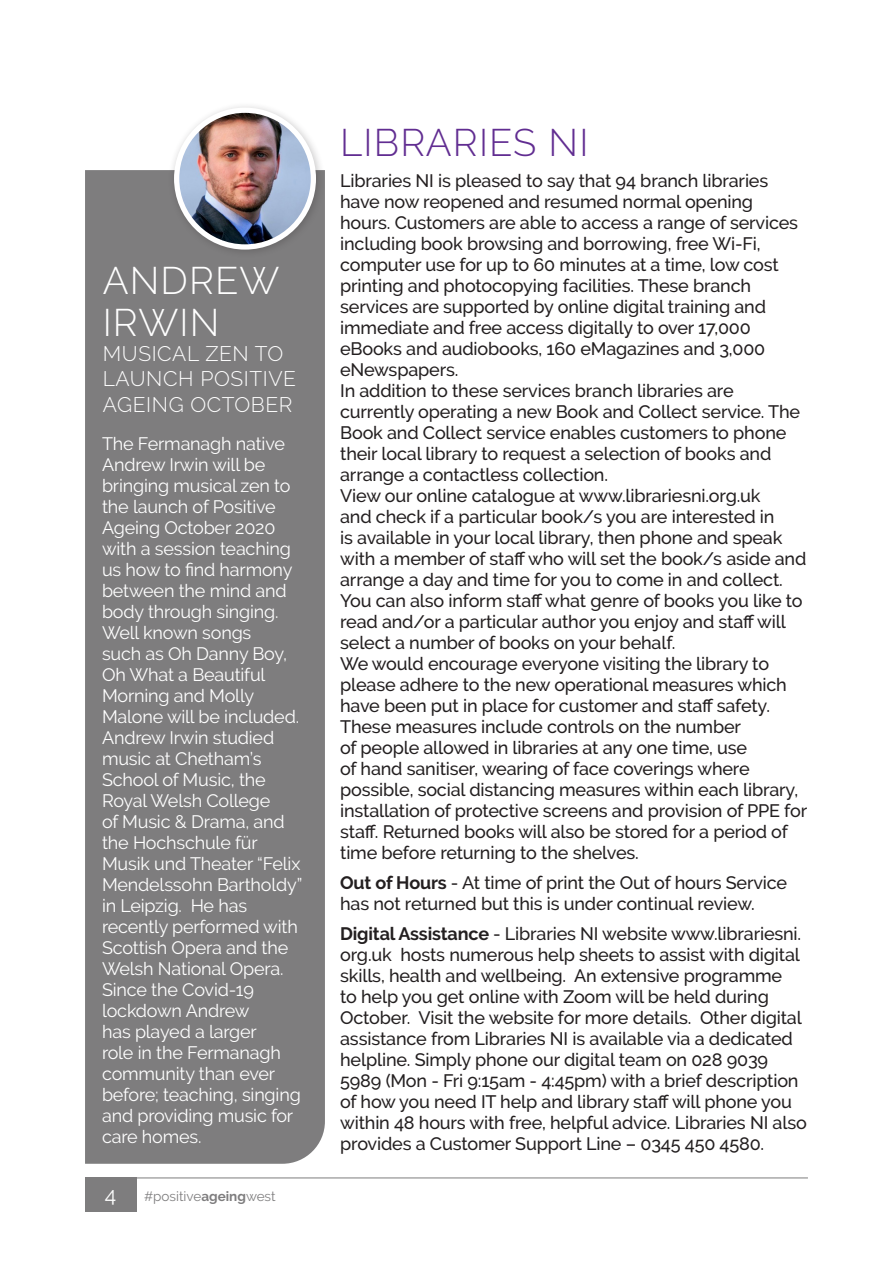
<style>
.page{position:relative;width:893px;height:1263px;background:#fff}
.page>*{position:absolute;margin:0;border:0;box-sizing:border-box;transform-origin:0 0}
.t1{font:300 38.25px "Raleway";letter-spacing:.03em;color:#612d91}
.t2{font:300 38.25px "Raleway";letter-spacing:.03em;color:#fff}
.t3{font:300 21px/25.2px "Raleway";letter-spacing:.03em;color:#fff}
.t4{font:21px "Raleway";color:#fff}
.t5{font:500 18px/21px "Raleway";letter-spacing:-.01em;color:#231f20}
.t6{font:18px/21px "Raleway";letter-spacing:-.01em;color:#fff}
.t7{font:13.5px "Raleway";color:#7e7d7e}
.s1{font-weight:700}
</style>
<div class="page">
<div style="left:85px;top:1178px;width:51px;height:34px;background:#7e7d7e"></div>
<hr style="left:85px;top:1177px;width:723px;height:1px;background:#7e7d7e">
<div style="left:85px;top:170px;width:240px;height:994px;background:#7e7d7e"></div>
<div style="left:167px;top:101px;width:158px;height:158px;background:#231f20;opacity:.25"></div>
<img style="left:177px;top:110px;width:136px;height:137px;border-radius:68px">
<div style="left:174px;top:108px;width:142px;height:142px;border:5px solid #fff;border-radius:50%"></div>
<p class="t2" style="left:103px;top:258px;width:178px">ANDREW</p>
<p class="t2" style="left:103px;top:300px;width:118px">IRWIN</p>
<p class="t3" style="left:103px;top:341px;width:195px">MUSICAL ZEN TO<br>LAUNCH POSITIVE<br>AGEING OCTOBER</p>
<p class="t6" style="left:102px;top:433px;width:199px">The Fermanagh native<br>Andrew Irwin will be bringing musical zen to the launch of Positive<br>Ageing October 2020 with a session teaching us how to find harmony between the mind and body through singing.<br>Well known songs<br>such as Oh Danny Boy,<br>Oh What a Beautiful<br>Morning and Molly<br>Malone will be included.</p>
<p class="t6" style="left:102px;top:727px;width:202px">Andrew Irwin studied music at Chetham’s<br>School of Music, the<br>Royal Welsh College<br>of Music &amp; Drama, and the Hochschule für<br>Musik und Theater “Felix<br>Mendelssohn Bartholdy” in Leipzig. He has recently performed with<br>Scottish Opera and the<br>Welsh National Opera.</p>
<p class="t6" style="left:102px;top:979px;width:200px">Since the Covid-19 lockdown Andrew<br>has played a larger<br>role in the Fermanagh community than ever before; teaching, singing and providing music for care homes.</p>
<p class="t4" style="left:105px;top:1183px;width:13px">4</p>
<p class="t7" style="left:144px;top:1188px;width:133px">#positive<span class="s1">ageing</span>west</p>
<p class="t1" style="left:340px;top:120px;width:250px">LIBRARIES NI</p>
<p class="t5" style="left:340px;top:170px;width:459px">Libraries NI is pleased to say that 94 branch libraries have now reopened and resumed normal opening hours. Customers are able to access a range of services including book browsing and borrowing, free Wi-Fi, computer use for up to 60 minutes at a time, low cost printing and photocopying facilities. These branch services are supported by online digital training and immediate and free access digitally to over 17,000 eBooks and audiobooks, 160 eMagazines and 3,000 eNewspapers.</p>
<p class="t5" style="left:340px;top:380px;width:462px">In addition to these services branch libraries are currently operating a new Book and Collect service. The Book and Collect service enables customers to phone their local library to request a selection of books and arrange a contactless collection.</p>
<p class="t5" style="left:340px;top:485px;width:468px">View our online catalogue at www.librariesni.org.uk<br>and check if a particular book/s you are interested in<br>is available in your local library, then phone and speak with a member of staff who will set the book/s aside and arrange a day and time for you to come in and collect.<br>You can also inform staff what genre of books you like to read and/or a particular author you enjoy and staff will select a number of books on your behalf.</p>
<p class="t5" style="left:340px;top:653px;width:469px">We would encourage everyone visiting the library to please adhere to the new operational measures which have been put in place for customer and staff safety.<br>These measures include controls on the number<br>of people allowed in libraries at any one time, use<br>of hand sanitiser, wearing of face coverings where possible, social distancing measures within each library, installation of protective screens and provision of PPE for staff. Returned books will also be stored for a period of time before returning to the shelves.</p>
<p class="t5" style="left:340px;top:872px;width:448px"><span class="s1">Out of Hours</span> - At time of print the Out of hours Service has not returned but this is under continual review.</p>
<p class="t5" style="left:340px;top:923px;width:468px"><span class="s1">Digital Assistance</span> - Libraries NI website www.librariesni. org.uk hosts numerous help sheets to assist with digital skills, health and wellbeing. An extensive programme<br>to help you get online with Zoom will be held during October. Visit the website for more details. Other digital assistance from Libraries NI is available via a dedicated helpline. Simply phone our digital team on 028 9039<br>5989 (Mon - Fri 9:15am - 4:45pm) with a brief description of how you need IT help and library staff will phone you within 48 hours with free, helpful advice. Libraries NI also provides a Customer Support Line – 0345 450 4580.</p>
</div>
